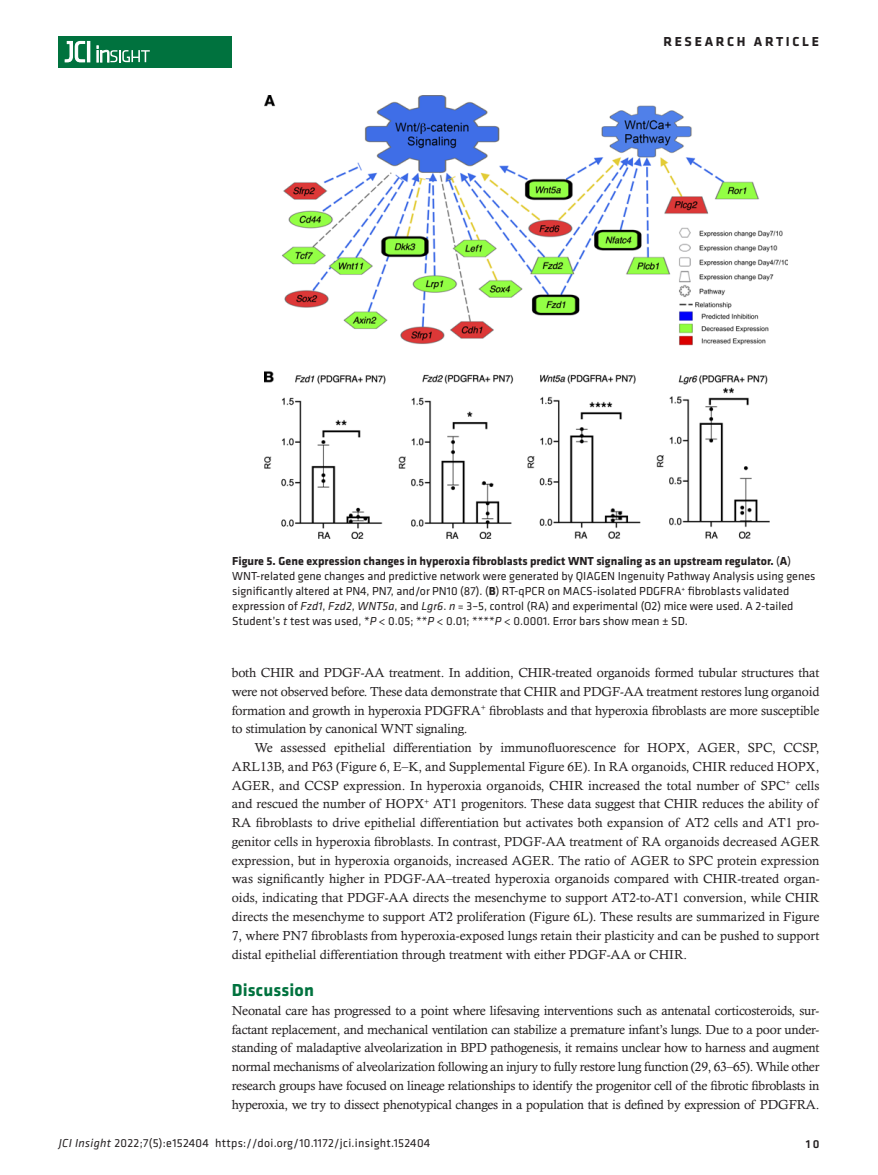
<style>
.page{position:relative;width:878px;height:1175px;background:#fff}
.page>*{position:absolute;margin:0;border:0;box-sizing:border-box;transform-origin:0 0}
.t1{font:700 18px "Klavika";letter-spacing:.01em;color:#00723e}
.t2{font:700 13.5px "Klavika Basic";letter-spacing:.2em;color:#231f20}
.t3{font:13.2px/18.8px "Calisto MT Std";letter-spacing:-.015em;color:#231f20;text-align:justify}
.t4{font:12px/15px "Klavika Basic";color:#231f20}
.t5{font:12px "Klavika Basic";letter-spacing:.025em;color:#231f20}
.t6{font:500 12px "Klavika Basic";color:#231f20}
.s1{font-weight:700}
.s2{font-style:italic}
</style>
<div class="page">
<div style="left:59px;top:36px;width:173px;height:31px;background:#00723e"></div>
<hr style="left:87px;top:41px;width:3px;height:21px;background:#fff">
<svg style="left:64px;top:41px;width:21px;height:22px"></svg>
<svg style="left:97px;top:46px;width:53px;height:16px"></svg>
<img style="left:264px;top:96px;width:523px;height:442px">
<p class="t2" style="left:663px;top:32px;width:157px">RESEARCH ARTICLE</p>
<p class="t4" style="left:232px;top:553px;width:584px"><span class="s1">Figure 5. Gene expression changes in hyperoxia fibroblasts predict WNT signaling as an upstream regulator.</span> (<span class="s1">A</span>)<br>WNT-related gene changes and predictive network were generated by QIAGEN Ingenuity Pathway Analysis using genes significantly altered at PN4, PN7, and/or PN10 (87). (<span class="s1">B</span>) RT-qPCR on MACS-isolated PDGFRA<sup>+</sup> fibroblasts validated expression of <span class="s2">Fzd1</span>, <span class="s2">Fzd2</span>, <span class="s2">WNT5a</span>, and <span class="s2">Lgr6</span>. <span class="s2">n</span> = 3–5, control (RA) and experimental (O2) mice were used. A 2-tailed Student’s <span class="s2">t</span> test was used, *<span class="s2">P</span> &lt; 0.05; **<span class="s2">P</span> &lt; 0.01; ****<span class="s2">P</span> &lt; 0.0001. Error bars show mean ± SD.</p>
<p class="t3" style="left:232px;top:663px;width:589px">both CHIR and PDGF-AA treatment. In addition, CHIR-treated organoids formed tubular structures that were not observed before. These data demonstrate that CHIR and PDGF-AA treatment restores lung organoid formation and growth in hyperoxia PDGFRA<sup>+</sup> fibroblasts and that hyperoxia fibroblasts are more susceptible to stimulation by canonical WNT signaling.</p>
<p class="t3" style="left:232px;top:738px;width:589px;text-indent:23px">We assessed epithelial differentiation by immunofluorescence for HOPX, AGER, SPC, CCSP, ARL13B, and P63 (Figure 6, E–K, and Supplemental Figure 6E). In RA organoids, CHIR reduced HOPX, AGER, and CCSP expression. In hyperoxia organoids, CHIR increased the total number of SPC<sup>+</sup> cells and rescued the number of HOPX<sup>+</sup> AT1 progenitors. These data suggest that CHIR reduces the ability of RA fibroblasts to drive epithelial differentiation but activates both expansion of AT2 cells and AT1 pro&shy;genitor cells in hyperoxia fibroblasts. In contrast, PDGF-AA treatment of RA organoids decreased AGER expression, but in hyperoxia organoids, increased AGER. The ratio of AGER to SPC protein expression was significantly higher in PDGF-AA–treated hyperoxia organoids compared with CHIR-treated organ&shy;oids, indicating that PDGF-AA directs the mesenchyme to support AT2-to-AT1 conversion, while CHIR directs the mesenchyme to support AT2 proliferation (Figure 6L). These results are summarized in Figure 7, where PN7 fibroblasts from hyperoxia-exposed lungs retain their plasticity and can be pushed to support distal epithelial differentiation through treatment with either PDGF-AA or CHIR.</p>
<h1 class="t1" style="left:232px;top:977px;width:84px">Discussion</h1>
<p class="t3" style="left:232px;top:1000px;width:589px">Neonatal care has progressed to a point where lifesaving interventions such as antenatal corticosteroids, sur&shy;factant replacement, and mechanical ventilation can stabilize a premature infant’s lungs. Due to a poor under&shy;standing of maladaptive alveolarization in BPD pathogenesis, it remains unclear how to harness and augment normal mechanisms of alveolarization following an injury to fully restore lung function (29, 63–65). While other research groups have focused on lineage relationships to identify the progenitor cell of the fibrotic fibroblasts in hyperoxia, we try to dissect phenotypical changes in a population that is defined by expression of PDGFRA.</p>
<p class="t5" style="left:59px;top:1135px;width:373px"><span class="s2">JCI Insight</span> 2022;7(5):e152404 https://doi.org/10.1172/jci.insight.152404</p>
<p class="t6" style="left:805px;top:1135px;width:15px">10</p>
</div>
